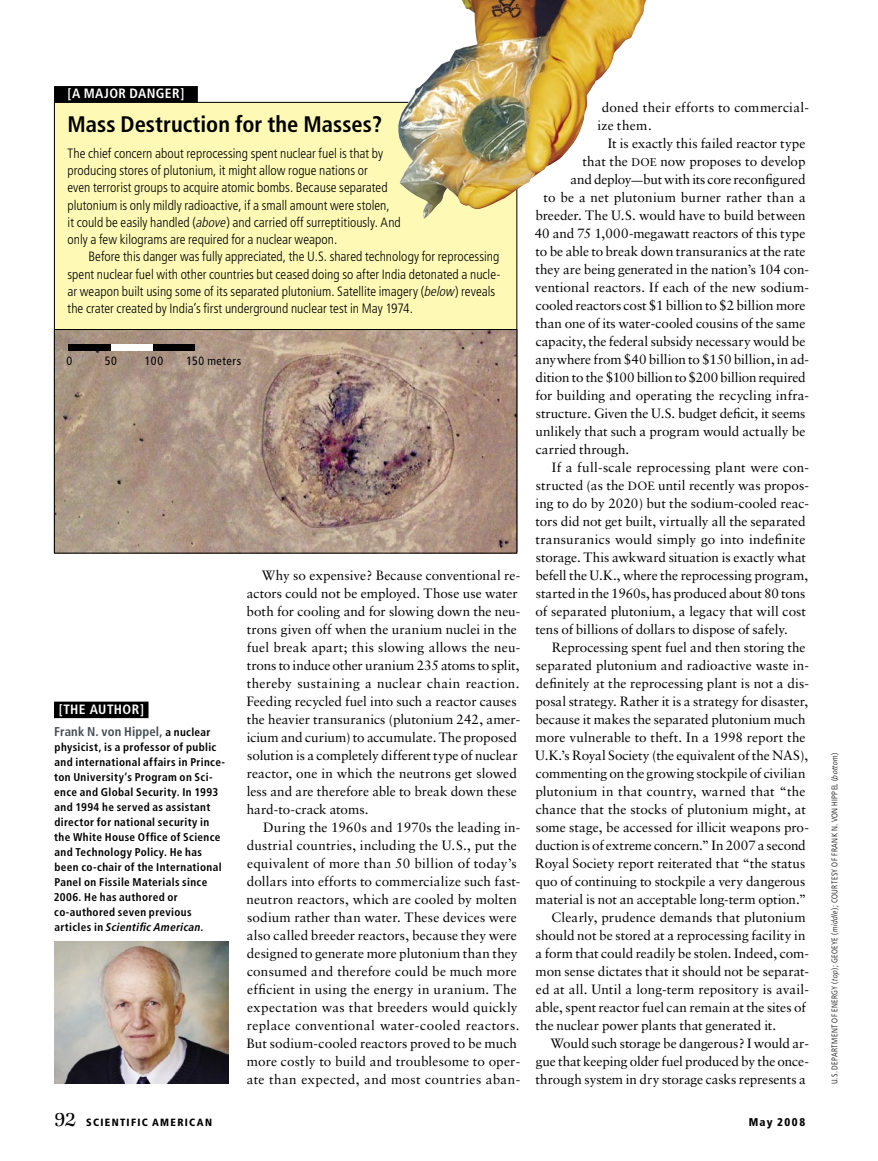
<style>
.page{position:relative;width:878px;height:1161px;background:#fff}
.page>*{position:absolute;margin:0;border:0;box-sizing:border-box;transform-origin:0 0}
.t1{font:700 condensed 22.5px "Frutiger";color:#000}
.t2{font:13.5px/18px "Sabon";letter-spacing:.005em;color:#000}
.t3{font:300 condensed 13.5px/17.2px "Frutiger";color:#000}
.t4{font:13.5px "Sabon";letter-spacing:-.015em;color:#000}
.t5{font:700 condensed 13.5px "Frutiger";letter-spacing:.03em;color:#fff}
.t6{font:700 condensed 12.75px "Frutiger";letter-spacing:.01em;color:#464d54}
.t7{font:condensed 12px "Frutiger";letter-spacing:.05em;color:#000}
.t8{font:700 condensed 11.25px/15px "Frutiger";letter-spacing:.03em;color:#000}
.t9{font:italic 700 condensed 11.25px "Frutiger LT Com";letter-spacing:.03em;color:#000}
.t10{font:900 condensed 11.25px "Frutiger";letter-spacing:.125em;color:#000}
.t11{font:900 condensed 10.5px "Frutiger";letter-spacing:.125em;color:#000}
.t12{font:300 condensed 8.25px "Frutiger";letter-spacing:.04em;color:#000}
.s1{font-family:"Frutiger LT Com";font-style:italic}
.s2{font-size:11.25px;color:#000}
.s3{font-family:"Frutiger";font-style:normal}
.s4{font-size:11.25px}
.s5{font-size:12px}
.s6{font-family:"Zapf Intl ITC";font-weight:500;font-stretch:normal;font-size:21px}
</style>
<div class="page">
<div style="left:54px;top:102px;width:463px;height:450px;background:#fefab5"></div>
<img style="left:56px;top:331px;width:459px;height:221px">
<div style="left:54px;top:329px;width:463px;height:225px;border:1px solid #000"></div>
<div style="left:54px;top:86px;width:144px;height:17px;background:#000"></div>
<div style="left:54px;top:702px;width:94px;height:16px;background:#000"></div>
<img style="left:54px;top:941px;width:174px;height:143px">
<img style="left:397px;top:0;width:250px;height:219px">
<div style="left:68px;top:344px;width:127px;height:7px;background:#000"></div>
<div style="left:111px;top:344px;width:42px;height:7px;background:#fff"></div>
<p class="t5" style="left:68px;top:85px;width:118px">[A MAJOR DANGER]</p>
<h1 class="t1" style="left:68px;top:111px;width:316px">Mass Destruction for the Masses?</h1>
<p class="t3" style="left:68px;top:145px;width:335px">The chief concern about reprocessing spent nuclear fuel is that by producing stores of plutonium, it might allow rogue nations or<br>even terrorist groups to acquire atomic bombs. Because separated plutonium is only mildly radioactive, if a small amount were stolen,<br>it could be easily handled (<span class="s1">above</span>) and carried off surreptitiously. And only a few kilograms are required for a nuclear weapon.</p>
<p class="t3" style="left:67px;top:248px;width:434px;text-indent:21px">Before this danger was fully appreciated, the U.S. shared technology for reprocessing spent nuclear fuel with other countries but ceased doing so after India detonated a nucle&shy;ar weapon built using some of its separated plutonium. Satellite imagery (<span class="s1">below</span>) reveals the crater created by India’s first underground nuclear test in May 1974.</p>
<p class="t7" style="left:66px;top:353px;width:7px">0</p>
<p class="t7" style="left:105px;top:353px;width:14px">50</p>
<p class="t7" style="left:145px;top:353px;width:20px">100</p>
<p class="t7" style="left:186px;top:353px;width:56px">150 meters</p>
<p class="t5" style="left:59px;top:702px;width:87px">[THE AUTHOR]</p>
<p class="t6" style="left:54px;top:724px;width:158px">Frank N. von Hippel, <span class="s2">a nuclear</span></p>
<p class="t8" style="left:54px;top:740px;width:173px">physicist, is a professor of public and international affairs in Prince&shy;ton University’s Program on Sci&shy;ence and Global Security. In 1993 and 1994 he served as assistant director for national security in the White House Office of Science and Technology Policy. He has been co-chair of the International<br>Panel on Fissile Materials since<br>2006. He has authored or co-authored seven previous</p>
<p class="t9" style="left:54px;top:921px;width:151px"><span class="s3">articles in</span> Scientific American.</p>
<p class="t2" style="left:246px;top:566px;width:275px;text-indent:15px">Why so expensive? Because conventional re&shy;actors could not be employed. Those use water both for cooling and for slowing down the neu&shy;trons given off when the uranium nuclei in the fuel break apart; this slowing allows the neu&shy;trons to induce other uranium 235 atoms to split, thereby sustaining a nuclear chain reaction.<br>Feeding recycled fuel into such a reactor causes the heavier transuranics (plutonium 242, amer&shy;icium and curium) to accumulate. The proposed solution is a completely different type of nuclear reactor, one in which the neutrons get slowed less and are therefore able to break down these hard-to-crack atoms.</p>
<p class="t2" style="left:246px;top:818px;width:275px;text-indent:17px">During the 1960s and 1970s the leading in&shy;dustrial countries, including the U.S., put the equivalent of more than 50 billion of today’s dollars into efforts to commercialize such fast&shy;neutron reactors, which are cooled by molten sodium rather than water. These devices were also called breeder reactors, because they were designed to generate more plutonium than they consumed and therefore could be much more efficient in using the energy in uranium. The expectation was that breeders would quickly replace conventional water-cooled reactors.<br>But sodium-cooled reactors proved to be much more costly to build and troublesome to oper&shy;ate than expected, and most countries aban-</p>
<p class="t2" style="left:597px;top:98px;width:213px;text-indent:5px">doned their efforts to commercial&shy;ize them.</p>
<p class="t2" style="left:607px;top:134px;width:199px">It is exactly this failed reactor type</p>
<p class="t2" style="left:582px;top:152px;width:224px">that the <span class="s4">DOE</span> now proposes to develop</p>
<p class="t4" style="left:570px;top:171px;width:237px">and deploy<span class="s4">—</span>but with its core reconfigured</p>
<p class="t2" style="left:543px;top:188px;width:264px">to be a net plutonium burner rather than a</p>
<p class="t2" style="left:535px;top:206px;width:272px">breeder. The U.S. would have to build between</p>
<p class="t2" style="left:534px;top:224px;width:272px">40 and 75 1,000-megawatt reactors of this type</p>
<p class="t2" style="left:535px;top:242px;width:271px">to be able to break down transuranics at the rate</p>
<p class="t2" style="left:535px;top:260px;width:275px">they are being generated in the nation’s 104 con-</p>
<p class="t2" style="left:535px;top:278px;width:275px">ventional reactors. If each of the new sodium-</p>
<p class="t2" style="left:536px;top:296px;width:271px">cooled reactors cost $1 billion to $2 billion more</p>
<p class="t2" style="left:535px;top:314px;width:271px">than one of its water-cooled cousins of the same</p>
<p class="t2" style="left:536px;top:332px;width:271px">capacity, the federal subsidy necessary would be</p>
<p class="t2" style="left:535px;top:350px;width:275px">anywhere from $40 billion to $150 billion, in ad-</p>
<p class="t4" style="left:535px;top:369px;width:271px">dition to the $100 billion to $200 billion required</p>
<p class="t2" style="left:535px;top:386px;width:275px">for building and operating the recycling infra-</p>
<p class="t2" style="left:536px;top:404px;width:271px">structure. Given the U.S. budget deficit, it seems</p>
<p class="t2" style="left:535px;top:422px;width:271px">unlikely that such a program would actually be</p>
<p class="t2" style="left:536px;top:440px;width:95px">carried through.</p>
<p class="t2" style="left:552px;top:458px;width:259px">If a full-scale reprocessing plant were con-</p>
<p class="t2" style="left:536px;top:476px;width:275px">structed (as the <span class="s5">DOE</span> until recently was propos-</p>
<p class="t2" style="left:535px;top:494px;width:275px">ing to do by 2020) but the sodium-cooled reac-</p>
<p class="t2" style="left:535px;top:512px;width:271px">tors did not get built, virtually all the separated</p>
<p class="t2" style="left:535px;top:530px;width:271px">transuranics would simply go into indefinite</p>
<p class="t2" style="left:536px;top:548px;width:272px">storage. This awkward situation is exactly what</p>
<p class="t2" style="left:535px;top:566px;width:274px">befell the U.K., where the reprocessing program,</p>
<p class="t2" style="left:536px;top:584px;width:271px">started in the 1960s, has produced about 80 tons</p>
<p class="t2" style="left:535px;top:602px;width:272px">of separated plutonium, a legacy that will cost</p>
<p class="t2" style="left:535px;top:620px;width:254px">tens of billions of dollars to dispose of safely.</p>
<p class="t2" style="left:551px;top:638px;width:255px">Reprocessing spent fuel and then storing the</p>
<p class="t2" style="left:536px;top:656px;width:275px">separated plutonium and radioactive waste in-</p>
<p class="t2" style="left:535px;top:674px;width:275px">definitely at the reprocessing plant is not a dis-</p>
<p class="t2" style="left:535px;top:692px;width:274px">posal strategy. Rather it is a strategy for disaster,</p>
<p class="t2" style="left:535px;top:710px;width:272px">because it makes the separated plutonium much</p>
<p class="t2" style="left:535px;top:728px;width:271px">more vulnerable to theft. In a 1998 report the</p>
<p class="t2" style="left:535px;top:746px;width:275px">U.K.’s Royal Society (the equivalent of the NAS),</p>
<p class="t2" style="left:536px;top:764px;width:271px">commenting on the growing stockpile of civilian</p>
<p class="t2" style="left:535px;top:782px;width:272px">plutonium in that country, warned that “the</p>
<p class="t2" style="left:536px;top:800px;width:272px">chance that the stocks of plutonium might, at</p>
<p class="t2" style="left:536px;top:818px;width:275px">some stage, be accessed for illicit weapons pro-</p>
<p class="t2" style="left:535px;top:836px;width:272px">duction is of extreme concern.” In 2007 a second</p>
<p class="t2" style="left:535px;top:854px;width:272px">Royal Society report reiterated that “the status</p>
<p class="t2" style="left:535px;top:872px;width:271px">quo of continuing to stockpile a very dangerous</p>
<p class="t2" style="left:535px;top:890px;width:272px">material is not an acceptable long-term option.”</p>
<p class="t2" style="left:551px;top:908px;width:255px">Clearly, prudence demands that plutonium</p>
<p class="t2" style="left:536px;top:926px;width:271px">should not be stored at a reprocessing facility in</p>
<p class="t2" style="left:535px;top:944px;width:275px">a form that could readily be stolen. Indeed, com-</p>
<p class="t2" style="left:535px;top:962px;width:275px">mon sense dictates that it should not be separat-</p>
<p class="t2" style="left:536px;top:980px;width:275px">ed at all. Until a long-term repository is avail-</p>
<p class="t2" style="left:535px;top:998px;width:272px">able, spent reactor fuel can remain at the sites of</p>
<p class="t2" style="left:535px;top:1016px;width:242px">the nuclear power plants that generated it.</p>
<p class="t2" style="left:550px;top:1034px;width:260px">Would such storage be dangerous? I would ar-</p>
<p class="t2" style="left:535px;top:1052px;width:275px">gue that keeping older fuel produced by the once-</p>
<p class="t2" style="left:535px;top:1070px;width:272px">through system in dry storage casks represents a</p>
<p class="t11" style="left:54px;top:1116px;width:159px"><span class="s6">92</span> SCIENTIFIC AMERICAN</p>
<p class="t10" style="left:748px;top:1115px;width:58px">May 2008</p>
<p class="t12" style="left:829px;top:1084px;width:333px;rotate:-90deg">U.S. DEPARTMENT OF ENERGY (<span class="s1">top</span>); GEOEYE (<span class="s1">middle</span>); COURTESY OF FRANK N. VON HIPPEL (<span class="s1">bottom</span>)</p>
</div>
